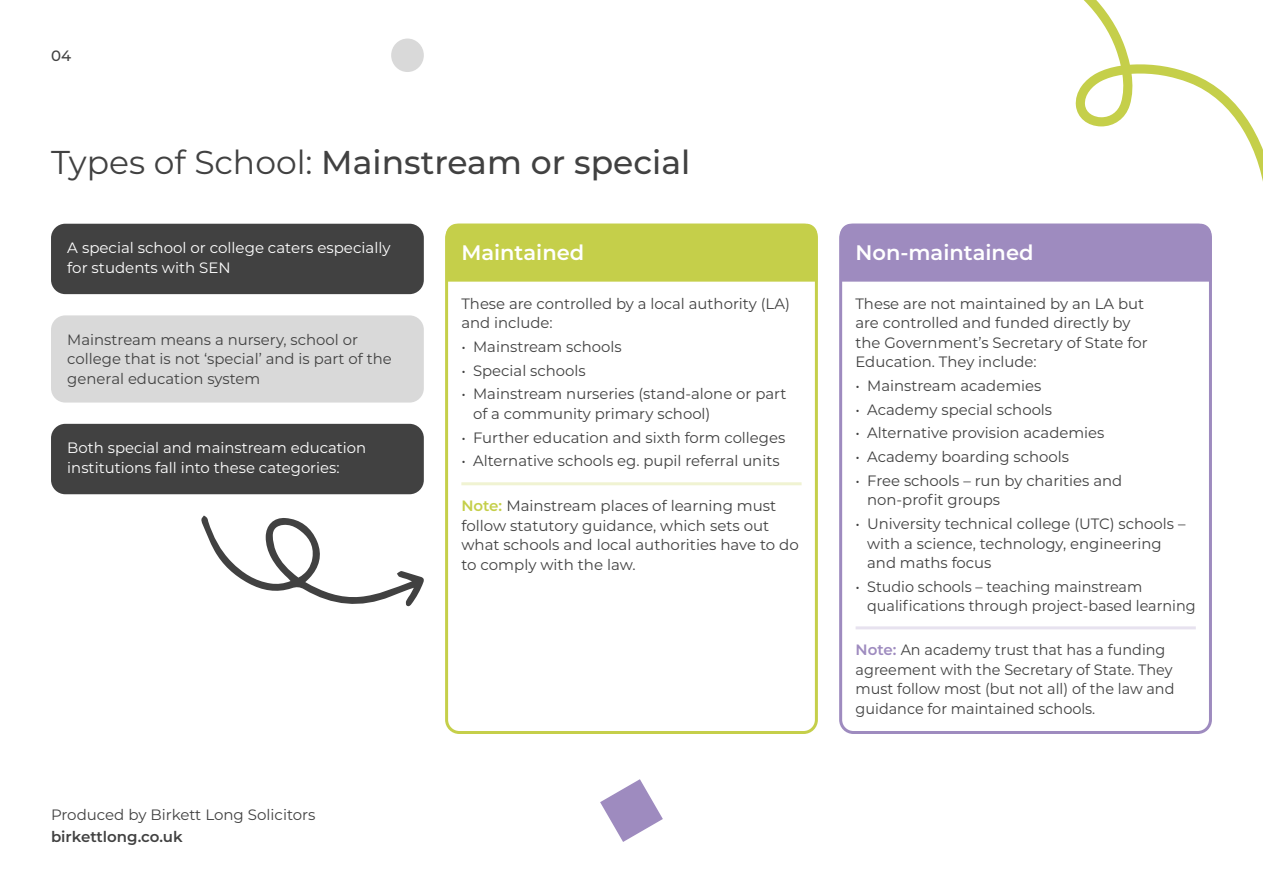
<style>
.page{position:relative;width:1263px;height:893px;background:#fff}
.page>*{position:absolute;margin:0;border:0;box-sizing:border-box;transform-origin:0 0}
.t1{font:500 33px "Montserrat";color:#414141}
.t2{font:600 21px "Montserrat";color:#fff}
.t3{font:15px/19.5px "Montserrat";color:#414141}
.t4{font:15px/19.5px "Montserrat";color:#414141;scale:.96 1}
.t5{font:15px/19.5px "Montserrat";color:#fff}
.t6{font:600 15px "Montserrat";color:#414141}
.t7{font:500 15px "Montserrat";color:#414141}
.s1{font-weight:400}
.s2{font-weight:600;color:#c5cf4a}
.s3{font-weight:600;color:#9e8bbf}
</style>
<div class="page">
<div style="left:53px;top:225px;width:369px;height:68px;background:#414141;border-radius:13px"></div>
<div style="left:51px;top:224px;width:373px;height:70px;border:3px solid #414141;border-radius:13px"></div>
<div style="left:53px;top:317px;width:369px;height:84px;background:#d9d9d9;border-radius:13px"></div>
<div style="left:51px;top:315px;width:373px;height:88px;border:3px solid #d9d9d9;border-radius:13px"></div>
<div style="left:53px;top:425px;width:369px;height:68px;background:#414141;border-radius:13px"></div>
<div style="left:51px;top:424px;width:373px;height:70px;border:3px solid #414141;border-radius:13px"></div>
<svg style="left:1075px;top:0;width:188px;height:182px"></svg>
<svg style="left:600px;top:779px;width:63px;height:63px"></svg>
<div style="left:391px;top:39px;width:33px;height:33px;background:#d9d9d9;border-radius:50%"></div>
<div style="left:839px;top:224px;width:373px;height:510px;border:3px solid #9e8bbf;border-radius:13px"></div>
<div style="left:840px;top:224px;width:371px;height:58px;background:#9e8bbf"></div>
<hr style="left:856px;top:626px;width:340px;height:3px;background:#e7e2ef">
<div style="left:445px;top:224px;width:373px;height:510px;border:3px solid #c5cf4a;border-radius:13px"></div>
<div style="left:446px;top:224px;width:371px;height:58px;background:#c5cf4a"></div>
<hr style="left:461px;top:482px;width:340px;height:3px;background:#f0f3d2">
<svg style="left:201px;top:515px;width:223px;height:92px"></svg>
<p class="t7" style="left:51px;top:45px;width:22px">04</p>
<h1 class="t1" style="left:51px;top:139px;width:641px"><span class="s1">Types of School:</span> Mainstream or special</h1>
<p class="t5" style="left:67px;top:237px;width:325px">A special school or college caters especially for students with SEN</p>
<p class="t3" style="left:67px;top:329px;width:326px">Mainstream means a nursery, school or college that is not ‘special’ and is part of the general education system</p>
<p class="t5" style="left:67px;top:438px;width:300px">Both special and mainstream education institutions fall into these categories:</p>
<h2 class="t2" style="left:461px;top:237px;width:124px">Maintained</h2>
<p class="t3" style="left:461px;top:293px;width:330px">These are controlled by a local authority (LA) and include:</p>
<p class="t3" style="left:461px;top:336px;width:162px">• Mainstream schools</p>
<p class="t3" style="left:461px;top:360px;width:126px">• Special schools</p>
<p class="t3" style="left:473px;top:384px;width:315px;text-indent:-12px">• Mainstream nurseries (stand-alone or part of a community primary school)</p>
<p class="t3" style="left:461px;top:427px;width:325px">• Further education and sixth form colleges</p>
<p class="t3" style="left:461px;top:451px;width:320px">• Alternative schools eg. pupil referral units</p>
<p class="t3" style="left:461px;top:495px;width:339px"><span class="s2">Note:</span> Mainstream places of learning must follow statutory guidance, which sets out what schools and local authorities have to do to comply with the law.</p>
<p class="t3" style="left:51px;top:804px;width:266px">Produced by Birkett Long Solicitors</p>
<p class="t6" style="left:51px;top:826px;width:133px">birkettlong.co.uk</p>
<h2 class="t2" style="left:855px;top:237px;width:180px">Non-maintained</h2>
<p class="t3" style="left:855px;top:293px;width:294px">These are not maintained by an LA but are controlled and funded directly by the Government’s Secretary of State for Education. They include:</p>
<p class="t3" style="left:855px;top:375px;width:187px">• Mainstream academies</p>
<p class="t3" style="left:855px;top:399px;width:198px">• Academy special schools</p>
<p class="t3" style="left:855px;top:423px;width:250px">• Alternative provision academies</p>
<p class="t3" style="left:855px;top:447px;width:215px">• Academy boarding schools</p>
<p class="t3" style="left:867px;top:470px;width:257px;text-indent:-12px">• Free schools – run by charities and non-profit groups</p>
<p class="t3" style="left:867px;top:514px;width:320px;text-indent:-12px">• University technical college (UTC) schools – with a science, technology, engineering and maths focus</p>
<p class="t3" style="left:867px;top:576px;width:330px;text-indent:-12px">• Studio schools – teaching mainstream qualifications through project-based learning</p>
<p class="t4" style="left:856px;top:640px;width:334px"><span class="s3">Note:</span> An academy trust that has a funding agreement with the Secretary of State. They must follow most (but not all) of the law and guidance for maintained schools.</p>
</div>
